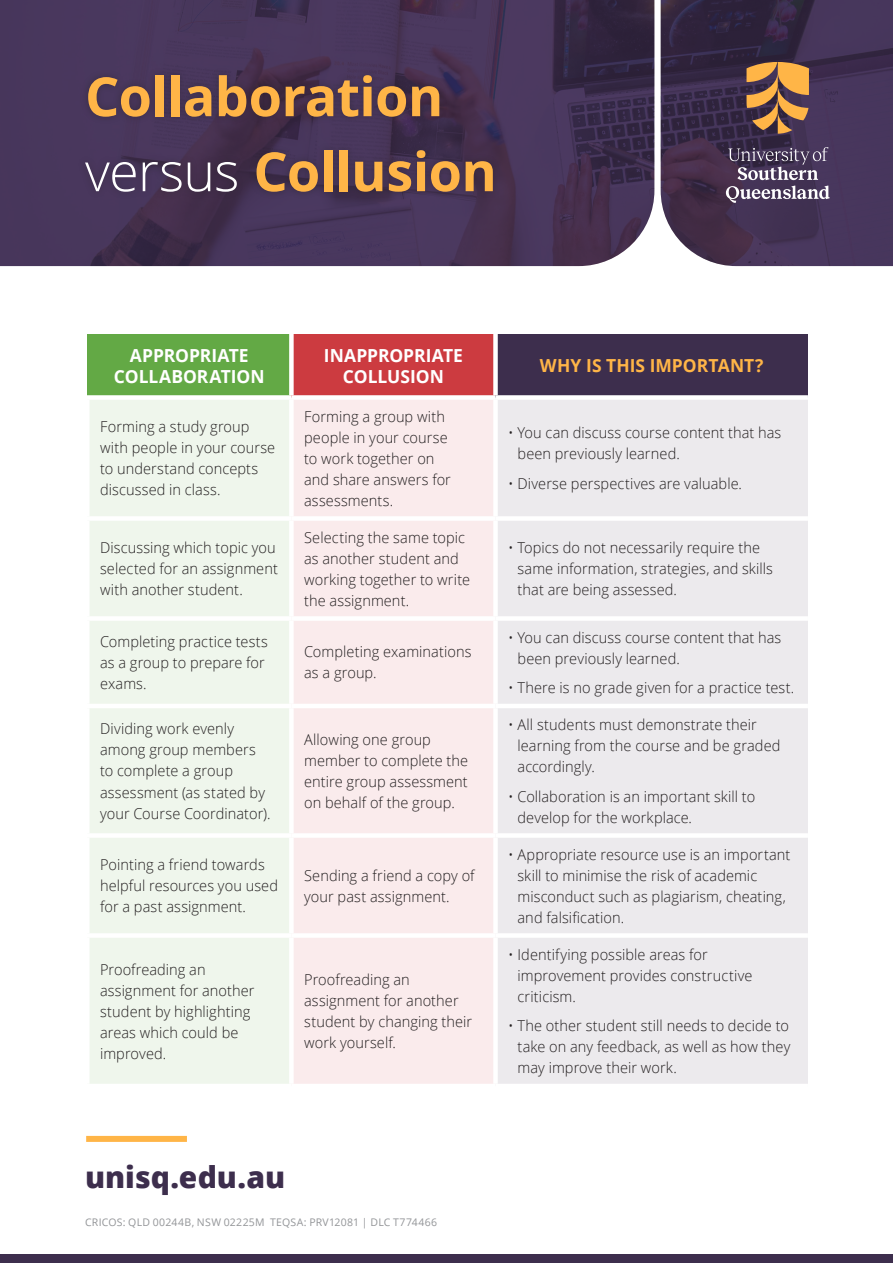
<style>
.page{position:relative;width:893px;height:1263px;background:#fff}
.page>*{position:absolute;margin:0;border:0;box-sizing:border-box;transform-origin:0 0}
.heading{font:700 54px "Open Sans";letter-spacing:-.015em;color:#ffb547}
.t1{font:800 30px "Open Sans";color:#3d2e4d}
.body_tables{font:700 18px/21px "Open Sans";color:#fff;text-align:center}
.body_tables-2{font:700 18px "Open Sans";letter-spacing:.005em;color:#ffb547}
.body_tables-3{font:300 15px/21px "Open Sans";letter-spacing:.005em;color:#231f20}
.t2{font:10.5px "Open Sans";letter-spacing:.025em;color:#939598}
.s1{font-weight:300;color:#fff}
</style>
<div class="page">
<img style="left:0;top:0;width:893px;height:266px">
<div style="left:0;top:1254px;width:893px;height:9px;background:#3d2e4d"></div>
<div style="left:87px;top:334px;width:204px;height:63px;background:#63a945"></div>
<div style="left:291px;top:334px;width:204px;height:63px;background:#cc3b40"></div>
<div style="left:495px;top:334px;width:313px;height:63px;background:#3d2e4d"></div>
<div style="left:90px;top:400px;width:199px;height:684px;background:#eff6ec"></div>
<div style="left:294px;top:400px;width:199px;height:684px;background:#faebec"></div>
<div style="left:498px;top:400px;width:310px;height:684px;background:#eceaed"></div>
<div style="left:289px;top:334px;width:5px;height:61px;background:#fff"></div>
<div style="left:493px;top:334px;width:5px;height:61px;background:#fff"></div>
<div style="left:85px;top:395px;width:206px;height:5px;background:#fff"></div>
<div style="left:291px;top:395px;width:204px;height:5px;background:#fff"></div>
<div style="left:495px;top:395px;width:313px;height:5px;background:#fff"></div>
<div style="left:85px;top:516px;width:206px;height:5px;background:#fff"></div>
<div style="left:291px;top:516px;width:204px;height:5px;background:#fff"></div>
<div style="left:495px;top:516px;width:313px;height:5px;background:#fff"></div>
<div style="left:85px;top:616px;width:206px;height:5px;background:#fff"></div>
<div style="left:291px;top:616px;width:204px;height:5px;background:#fff"></div>
<div style="left:495px;top:616px;width:313px;height:5px;background:#fff"></div>
<hr style="left:85px;top:704px;width:206px;height:4px;background:#fff">
<hr style="left:291px;top:704px;width:204px;height:4px;background:#fff">
<hr style="left:495px;top:704px;width:313px;height:4px;background:#fff">
<div style="left:85px;top:833px;width:206px;height:5px;background:#fff"></div>
<div style="left:291px;top:833px;width:204px;height:5px;background:#fff"></div>
<div style="left:495px;top:833px;width:313px;height:5px;background:#fff"></div>
<div style="left:85px;top:933px;width:206px;height:5px;background:#fff"></div>
<div style="left:291px;top:933px;width:204px;height:5px;background:#fff"></div>
<div style="left:495px;top:933px;width:313px;height:5px;background:#fff"></div>
<div style="left:78px;top:67px;width:423px;height:133px;background:#231f20;opacity:.4"></div>
<div style="left:86px;top:1136px;width:101px;height:6px;background:#ffb547"></div>
<svg style="left:726px;top:147px;width:104px;height:56px;background:#695c76"></svg>
<svg style="left:746px;top:62px;width:63px;height:72px;background:#a17449"></svg>
<p class="heading" style="left:85px;top:58px;width:360px">Collaboration</p>
<p class="heading" style="left:85px;top:133px;width:413px"><span class="s1">versus</span> Collusion</p>
<p class="body_tables" style="left:114px;top:344px;width:152px">APPROPRIATE<br>COLLABORATION</p>
<p class="body_tables" style="left:324px;top:344px;width:140px">INAPPROPRIATE<br>COLLUSION</p>
<p class="body_tables-2" style="left:540px;top:353px;width:225px">WHY IS THIS IMPORTANT?</p>
<p class="body_tables-3" style="left:100px;top:416px;width:177px">Forming a study group with people in your course to understand concepts discussed in class.</p>
<p class="body_tables-3" style="left:304px;top:405px;width:148px">Forming a group with people in your course to work together on and share answers for assessments.</p>
<p class="body_tables-3" style="left:517px;top:422px;width:265px;text-indent:-9px">• You can discuss course content that has been previously learned.</p>
<p class="body_tables-3" style="left:508px;top:473px;width:235px">• Diverse perspectives are valuable.</p>
<p class="body_tables-3" style="left:100px;top:537px;width:179px">Discussing which topic you selected for an assignment with another student.</p>
<p class="body_tables-3" style="left:304px;top:526px;width:167px">Selecting the same topic as another student and working together to write the assignment.</p>
<p class="body_tables-3" style="left:517px;top:537px;width:257px;text-indent:-9px">• Topics do not necessarily require the same information, strategies, and skills that are being assessed.</p>
<p class="body_tables-3" style="left:100px;top:631px;width:170px">Completing practice tests as a group to prepare for exams.</p>
<p class="body_tables-3" style="left:304px;top:641px;width:169px">Completing examinations as a group.</p>
<p class="body_tables-3" style="left:517px;top:626px;width:265px;text-indent:-9px">• You can discuss course content that has been previously learned.</p>
<p class="body_tables-3" style="left:508px;top:677px;width:288px">• There is no grade given for a practice test.</p>
<p class="body_tables-3" style="left:100px;top:718px;width:172px">Dividing work evenly among group members to complete a group assessment (as stated by your Course Coordinator).</p>
<p class="body_tables-3" style="left:304px;top:729px;width:166px">Allowing one group member to complete the entire group assessment on behalf of the group.</p>
<p class="body_tables-3" style="left:100px;top:854px;width:180px">Pointing a friend towards helpful resources you used for a past assignment.</p>
<p class="body_tables-3" style="left:304px;top:864px;width:172px">Sending a friend a copy of your past assignment.</p>
<p class="body_tables-3" style="left:100px;top:958px;width:156px">Proofreading an assignment for another student by highlighting areas which could be improved.</p>
<p class="body_tables-3" style="left:304px;top:969px;width:170px">Proofreading an assignment for another student by changing their work yourself.</p>
<p class="body_tables-3" style="left:517px;top:714px;width:264px;text-indent:-9px">• All students must demonstrate their learning from the course and be graded accordingly.</p>
<p class="body_tables-3" style="left:517px;top:785px;width:239px;text-indent:-9px">• Collaboration is an important skill to develop for the workplace.</p>
<p class="body_tables-3" style="left:517px;top:843px;width:274px;text-indent:-9px">• Appropriate resource use is an important skill to minimise the risk of academic misconduct such as plagiarism, cheating, and falsification.</p>
<p class="body_tables-3" style="left:517px;top:943px;width:236px;text-indent:-9px">• Identifying possible areas for improvement provides constructive criticism.</p>
<p class="body_tables-3" style="left:517px;top:1015px;width:274px;text-align:justify;text-indent:-9px">• The other student still needs to decide to take on any feedback, as well as how they may improve their work.</p>
<p class="t1" style="left:85px;top:1154px;width:202px">unisq.edu.au</p>
<p class="t2" style="left:85px;top:1215px;width:354px">CRICOS: QLD 00244B, NSW 02225M TEQSA: PRV12081 | DLC T774466</p>
</div>
